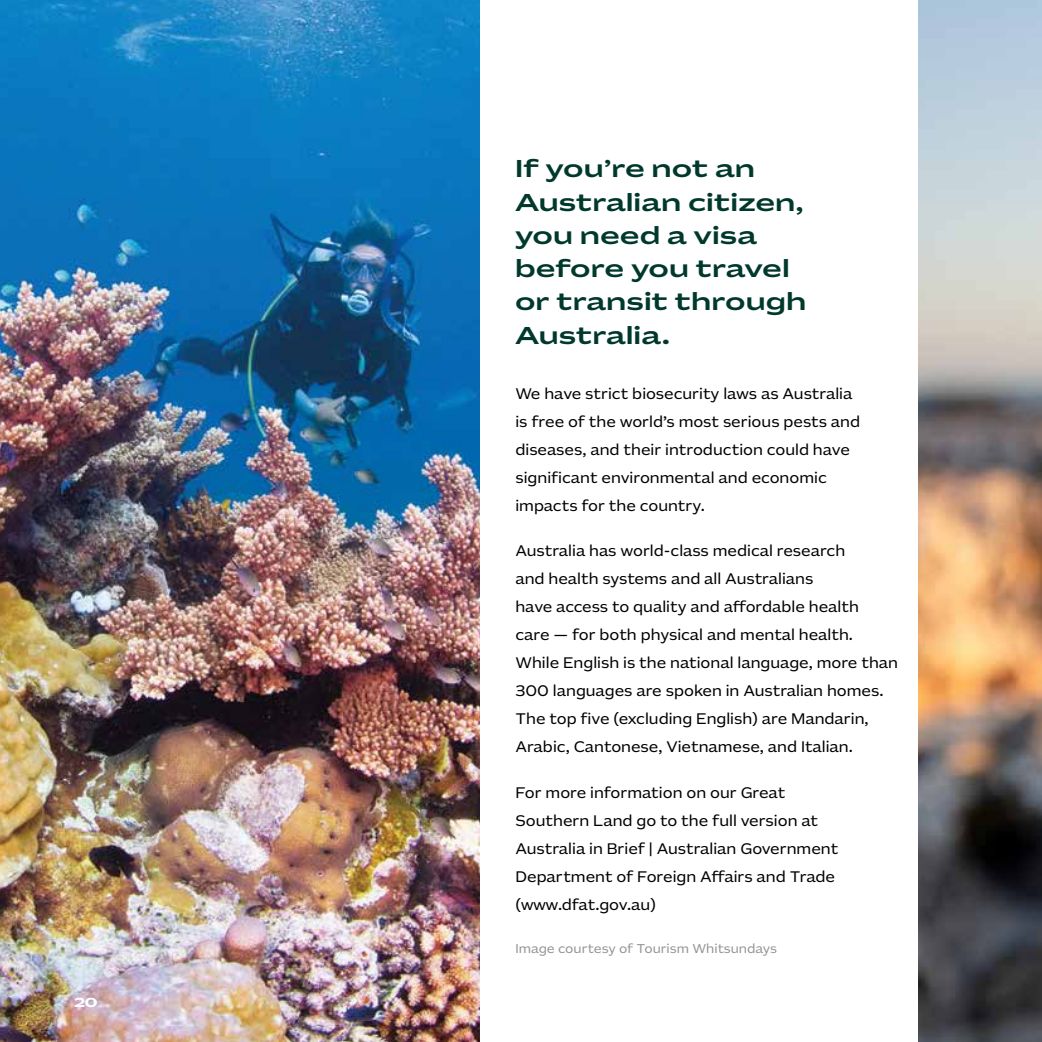
<style>
.page{position:relative;width:1042px;height:1042px;background:#fff}
.page>*{position:absolute;margin:0;border:0;box-sizing:border-box;transform-origin:0 0}
.t1{font:500 24.5px/33.2px "AU Sans BETA Display";letter-spacing:.03em;color:#00392c}
.t2{font:15.75px/28px "AU Sans BETA Text";color:#000}
.t3{font:13.12px "AU Sans BETA Text";color:#939598}
.t4{font:700 13.12px "AU Sans BETA Display";color:#fff}
</style>
<div class="page">
<img style="left:0;top:0;width:1042px;height:1042px">
<div style="left:481px;top:0;width:437px;height:1042px;background:#fff"></div>
<p class="t4" style="left:74px;top:996px;width:25px">20</p>
<h1 class="t1" style="left:515px;top:153px;width:292px">If you’re not an<br>Australian citizen, you need a visa before you travel or transit through<br>Australia.</h1>
<p class="t2" style="left:515px;top:380px;width:346px">We have strict biosecurity laws as Australia is free of the world’s most serious pests and diseases, and their introduction could have significant environmental and economic impacts for the country.</p>
<p class="t2" style="left:515px;top:537px;width:384px">Australia has world-class medical research<br>and health systems and all Australians<br>have access to quality and affordable health<br>care — for both physical and mental health.<br>While English is the national language, more than 300 languages are spoken in Australian homes.<br>The top five (excluding English) are Mandarin, Arabic, Cantonese, Vietnamese, and Italian.</p>
<p class="t2" style="left:515px;top:779px;width:324px">For more information on our Great Southern Land go to the full version at Australia in Brief | Australian Government Department of Foreign Affairs and Trade (www.dfat.gov.au)</p>
<p class="t3" style="left:515px;top:941px;width:263px">Image courtesy of Tourism Whitsundays</p>
</div>
